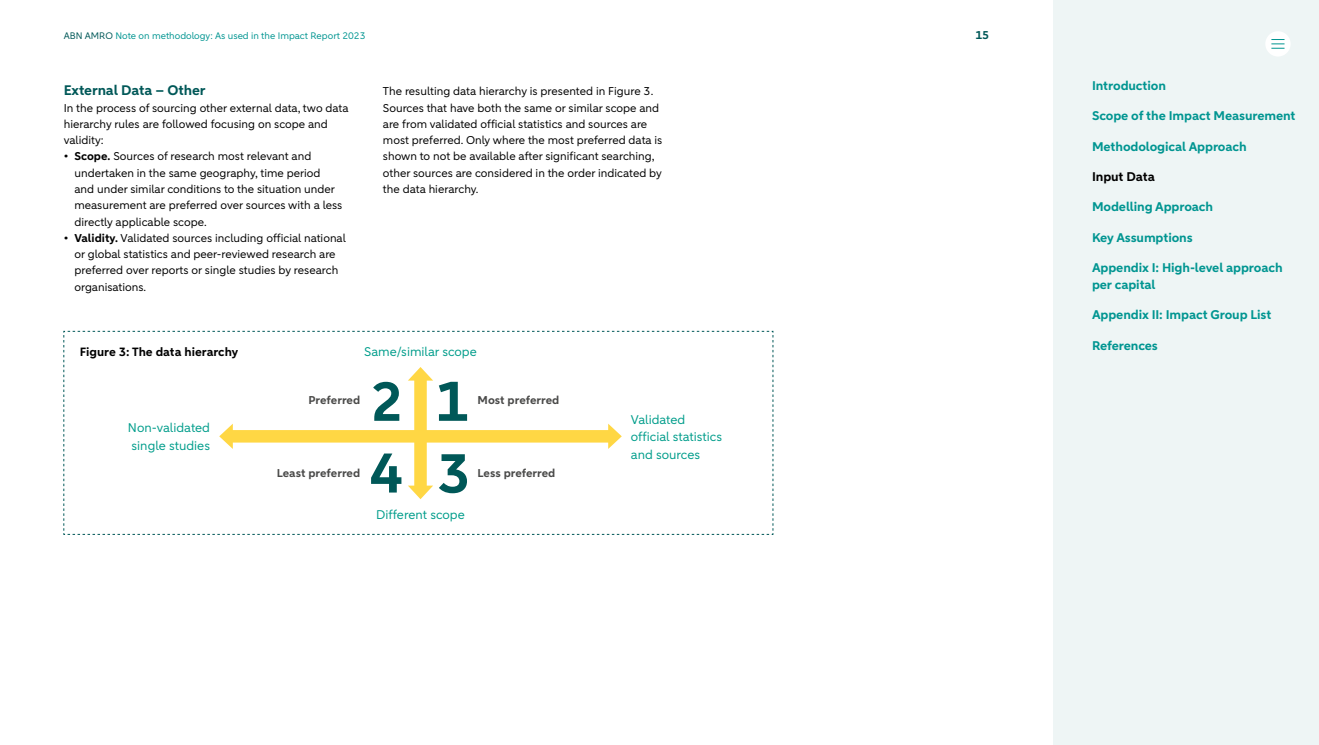
<style>
.page{position:relative;width:1319px;height:745px;background:#fff}
.page>*{position:absolute;margin:0;border:0;box-sizing:border-box;transform-origin:0 0}
.t1{font:700 13.75px "ABNAMRO Sans";letter-spacing:-.01em;color:#005858}
.t2{font:700 12.5px/16.2px "ABNAMRO Sans";letter-spacing:-.01em;color:#009591}
.t3{font:12.5px/17.5px "ABNAMRO Sans";color:#009d8b}
.t4{font:700 12.5px "ABNAMRO Sans";letter-spacing:-.01em;color:#000}
.t5{font:700 11.88px "ABNAMRO Sans";color:#000}
.t6{font:11.25px/16.2px "ABNAMRO Sans";color:#000}
.t7{font:700 11.25px "ABNAMRO Sans";color:#4a4a49}
.t8{font:700 11.25px "ABNAMRO Sans";color:#005858}
.t9{font:9.38px "ABNAMRO Sans";color:#009591}
.s1{color:#005858}
.s2{font-weight:700}
</style>
<div class="page">
<div style="left:1053px;top:0;width:265px;height:744px;background:#eef5f5"></div>
<div style="left:1264px;top:31px;width:26px;height:25px;background:#fff;border-radius:50%"></div>
<svg style="left:1271px;top:39px;width:13px;height:10px"></svg>
<svg style="left:63px;top:331px;width:710px;height:203px"></svg>
<p class="t9" style="left:64px;top:29px;width:303px"><span class="s1">ABN AMRO</span> Note on methodology: As used in the Impact Report 2023</p>
<p class="t8" style="left:975px;top:27px;width:15px">15</p>
<p class="t1" style="left:64px;top:82px;width:143px">External Data – Other</p>
<p class="t6" style="left:64px;top:100px;width:286px">In the process of sourcing other external data, two data hierarchy rules are followed focusing on scope and validity:</p>
<p class="t6" style="left:74px;top:149px;width:269px;text-indent:-11px">• <span class="s2">Scope.</span> Sources of research most relevant and undertaken in the same geography, time period and under similar conditions to the situation under measurement are preferred over sources with a less directly applicable scope.</p>
<p class="t6" style="left:74px;top:230px;width:273px;text-indent:-11px">• <span class="s2">Validity.</span> Validated sources including official national or global statistics and peer-reviewed research are preferred over reports or single studies by research organisations.</p>
<p class="t6" style="left:383px;top:83px;width:281px">The resulting data hierarchy is presented in Figure 3.<br>Sources that have both the same or similar scope and are from validated official statistics and sources are most preferred. Only where the most preferred data is shown to not be available after significant searching, other sources are considered in the order indicated by the data hierarchy.</p>
<p class="t5" style="left:80px;top:343px;width:160px">Figure 3: The data hierarchy</p>
<p class="t3" style="left:364px;top:343px;width:114px">Same/similar scope</p>
<p class="t3" style="left:128px;top:419px;width:84px">Non-validated single studies</p>
<p class="t7" style="left:308px;top:392px;width:53px">Preferred</p>
<p class="t7" style="left:477px;top:392px;width:83px">Most preferred</p>
<p class="t7" style="left:277px;top:465px;width:85px">Least preferred</p>
<p class="t7" style="left:477px;top:465px;width:79px">Less preferred</p>
<p class="t3" style="left:376px;top:506px;width:90px">Different scope</p>
<p class="t3" style="left:631px;top:410px;width:93px">Validated official statistics and sources</p>
<p class="t2" style="left:1091px;top:77px;width:75px">Introduction</p>
<p class="t2" style="left:1091px;top:108px;width:205px">Scope of the Impact Measurement</p>
<p class="t2" style="left:1091px;top:138px;width:156px">Methodological Approach</p>
<p class="t4" style="left:1091px;top:168px;width:64px">Input Data</p>
<p class="t2" style="left:1091px;top:199px;width:123px">Modelling Approach</p>
<p class="t2" style="left:1091px;top:229px;width:102px">Key Assumptions</p>
<p class="t2" style="left:1091px;top:260px;width:192px">Appendix I: High-level approach per capital</p>
<p class="t2" style="left:1091px;top:307px;width:181px">Appendix II: Impact Group List</p>
<p class="t2" style="left:1091px;top:337px;width:67px">References</p>
</div>
